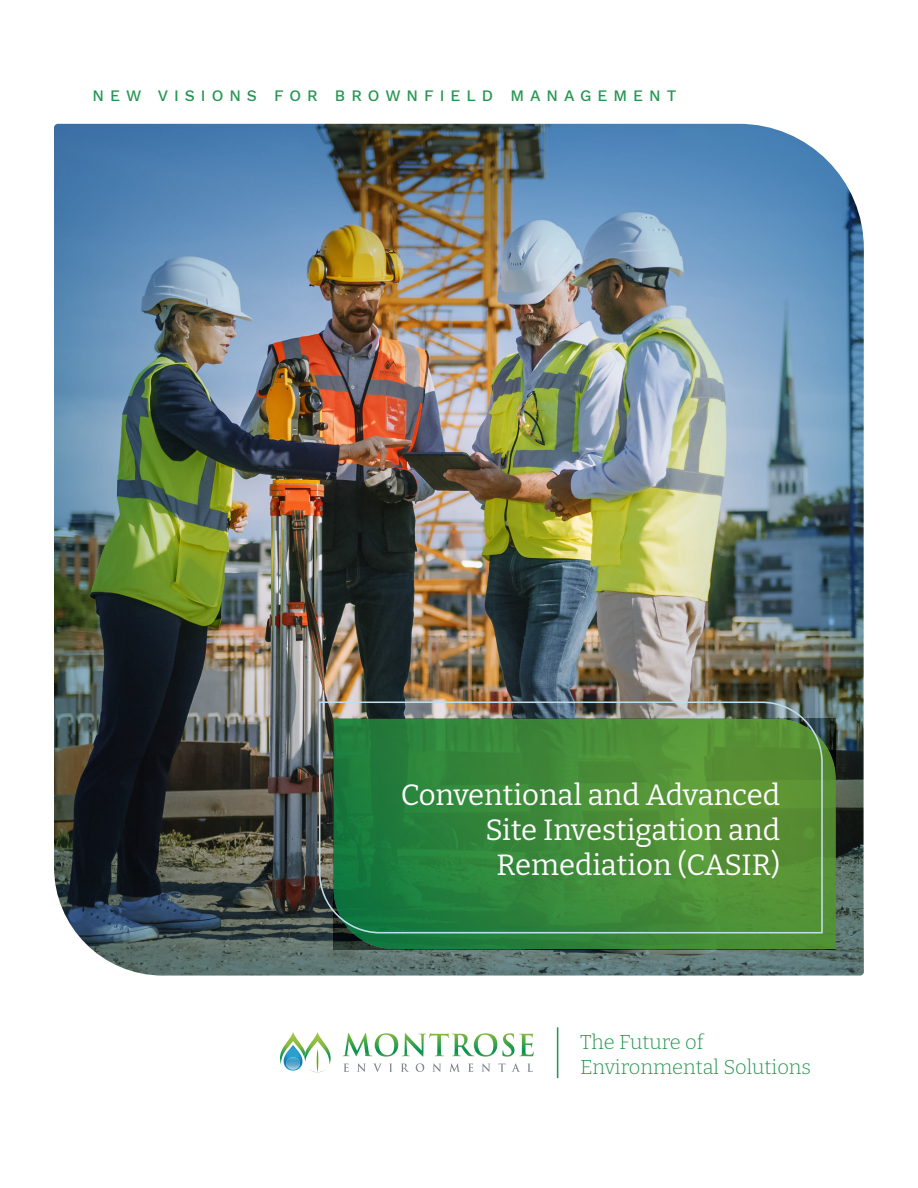
<style>
.page{position:relative;width:918px;height:1188px;background:#fff}
.page>*{position:absolute;margin:0;border:0;box-sizing:border-box;transform-origin:0 0}
.t1{font:100 29.25px/35.2px "Bitter";color:#fff;text-align:right}
.t2{font:100 20.1px/24.2px "Bitter";color:#239650}
.t3{font:500 15.75px "Work Sans";letter-spacing:.38em;color:#239650}
</style>
<div class="page">
<img style="left:54px;top:123px;width:810px;height:956px">
<svg style="left:343px;top:1033px;width:191px;height:24px"></svg>
<svg style="left:343px;top:1063px;width:6px;height:9px"></svg>
<svg style="left:357px;top:1063px;width:9px;height:9px"></svg>
<svg style="left:373px;top:1064px;width:9px;height:8px"></svg>
<svg style="left:389px;top:1064px;width:4px;height:8px"></svg>
<svg style="left:401px;top:1064px;width:8px;height:8px"></svg>
<svg style="left:416px;top:1063px;width:8px;height:9px"></svg>
<svg style="left:432px;top:1063px;width:9px;height:9px"></svg>
<svg style="left:449px;top:1063px;width:11px;height:9px"></svg>
<svg style="left:468px;top:1063px;width:5px;height:9px"></svg>
<svg style="left:482px;top:1063px;width:8px;height:9px"></svg>
<svg style="left:498px;top:1063px;width:7px;height:9px"></svg>
<svg style="left:511px;top:1063px;width:9px;height:9px"></svg>
<svg style="left:527px;top:1064px;width:6px;height:8px"></svg>
<svg style="left:279px;top:1032px;width:53px;height:40px"></svg>
<hr style="left:557px;top:1027px;width:1px;height:51px;background:#239650">
<svg style="left:334px;top:719px;width:502px;height:230px;background:#3a7f3a"></svg>
<svg style="left:319px;top:702px;width:504px;height:231px;background:#448740"></svg>
<p class="t3" style="left:93px;top:84px;width:585px">NEW VISIONS FOR BROWNFIELD MANAGEMENT</p>
<p class="t1" style="left:401px;top:776px;width:381px">Conventional and Advanced<br>Site Investigation and<br>Remediation (CASIR)</p>
<p class="t2" style="left:580px;top:1030px;width:233px">The Future of<br>Environmental Solutions</p>
</div>
